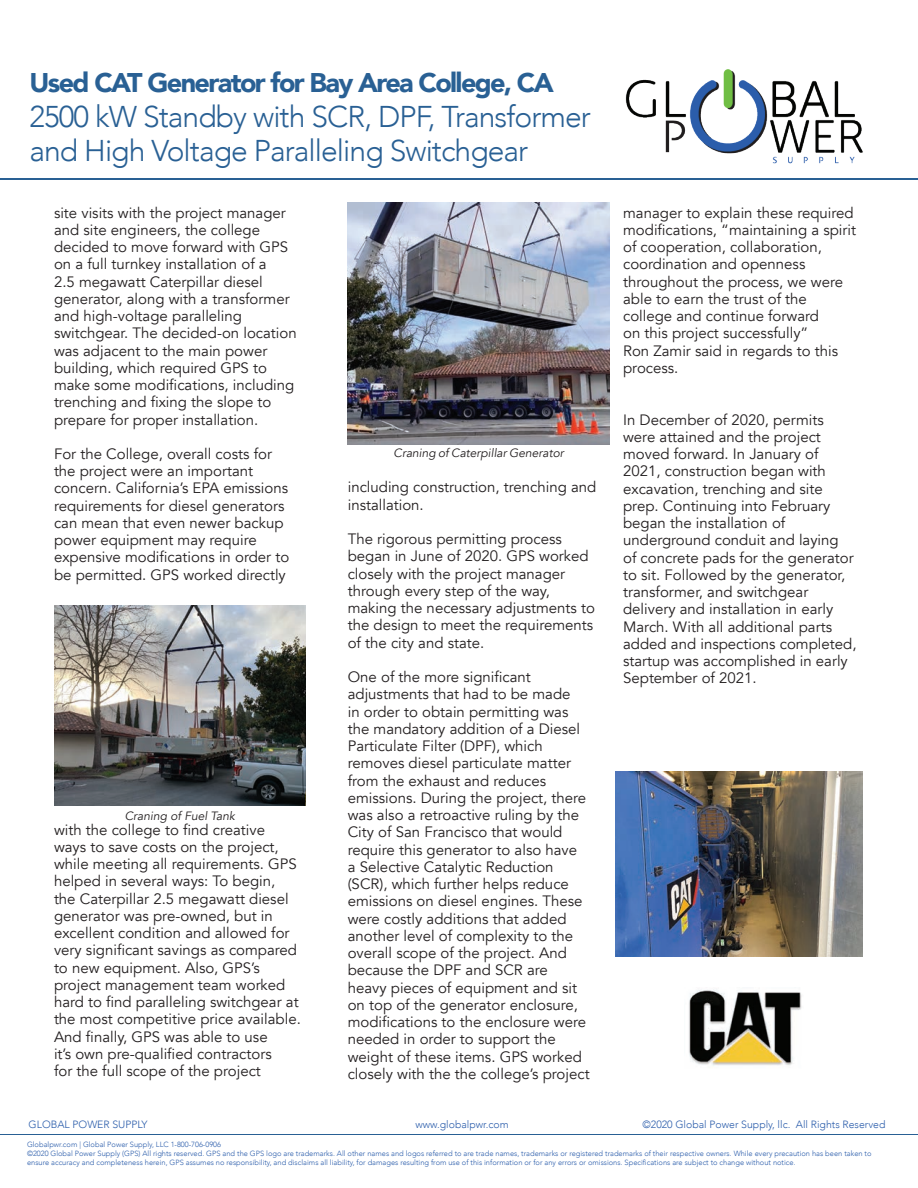
<style>
.page{position:relative;width:918px;height:1188px;background:#fff}
.page>*{position:absolute;margin:0;border:0;box-sizing:border-box;transform-origin:0 0}
.t1{font:300 30px/34.5px "Avenir";letter-spacing:-.03em;color:#296094}
.t2{font:900 27px "Avenir";letter-spacing:-.06em;color:#296094}
.t3{font:15px/17.2px "Avenir";color:#231f20}
.t4{font:italic 12px "Avenir";color:#231f20}
.t5{font:300 10.5px "Avenir";color:#2b5dab}
.t6{font:300 7.5px/9px "Avenir";color:#2b5dab}
</style>
<div class="page">
<img style="left:54px;top:606px;width:252px;height:199px">
<img style="left:348px;top:202px;width:262px;height:243px">
<img style="left:615px;top:771px;width:248px;height:186px">
<img style="left:689px;top:989px;width:113px;height:77px">
<hr style="left:0;top:1135px;width:918px;height:1px;background:#296094">
<img style="left:625px;top:69px;width:238px;height:95px">
<hr style="left:0;top:178px;width:918px;height:2px;background:#296094">
<h2 class="t2" style="left:29px;top:60px;width:526px">Used CAT Generator for Bay Area College, CA</h2>
<h1 class="t1" style="left:29px;top:99px;width:563px">2500 kW Standby with SCR, DPF, Transformer and High Voltage Paralleling Switchgear</h1>
<p class="t3" style="left:54px;top:204px;width:244px">site visits with the project manager and site engineers, the college decided to move forward with GPS on a full turnkey installation of a<br>2.5 megawatt Caterpillar diesel generator, along with a transformer and high-voltage paralleling switchgear. The decided-on location was adjacent to the main power building, which required GPS to make some modifications, including trenching and fixing the slope to prepare for proper installation.</p>
<p class="t3" style="left:54px;top:445px;width:237px">For the College, overall costs for the project were an important concern. California’s EPA emissions requirements for diesel generators can mean that even newer backup power equipment may require expensive modifications in order to be permitted. GPS worked directly</p>
<p class="t4" style="left:125px;top:809px;width:112px">Craning of Fuel Tank</p>
<p class="t3" style="left:54px;top:821px;width:248px">with the college to find creative ways to save costs on the project, while meeting all requirements. GPS helped in several ways: To begin,<br>the Caterpillar 2.5 megawatt diesel generator was pre-owned, but in excellent condition and allowed for very significant savings as compared to new equipment. Also, GPS’s project management team worked hard to find paralleling switchgear at the most competitive price available.<br>And finally, GPS was able to use<br>it’s own pre-qualified contractors<br>for the full scope of the project</p>
<p class="t4" style="left:394px;top:446px;width:172px">Craning of Caterpillar Generator</p>
<p class="t3" style="left:348px;top:479px;width:250px">including construction, trenching and installation.</p>
<p class="t3" style="left:348px;top:531px;width:249px">The rigorous permitting process began in June of 2020. GPS worked closely with the project manager through every step of the way, making the necessary adjustments to the design to meet the requirements of the city and state.</p>
<p class="t3" style="left:348px;top:669px;width:243px">One of the more significant adjustments that had to be made<br>in order to obtain permitting was the mandatory addition of a Diesel Particulate Filter (DPF), which removes diesel particulate matter from the exhaust and reduces emissions. During the project, there was also a retroactive ruling by the City of San Francisco that would require this generator to also have<br>a Selective Catalytic Reduction (SCR), which further helps reduce emissions on diesel engines. These were costly additions that added another level of complexity to the overall scope of the project. And because the DPF and SCR are heavy pieces of equipment and sit on top of the generator enclosure, modifications to the enclosure were needed in order to support the weight of these items. GPS worked closely with the the college’s project</p>
<p class="t3" style="left:623px;top:204px;width:234px">manager to explain these required modifications, “maintaining a spirit of cooperation, collaboration, coordination and openness throughout the process, we were able to earn the trust of the college and continue forward<br>on this project successfully”<br>Ron Zamir said in regards to this process.</p>
<p class="t3" style="left:623px;top:411px;width:235px">In December of 2020, permits were attained and the project moved forward. In January of<br>2021, construction began with excavation, trenching and site prep. Continuing into February began the installation of underground conduit and laying<br>of concrete pads for the generator to sit. Followed by the generator, transformer, and switchgear delivery and installation in early<br>March. With all additional parts added and inspections completed, startup was accomplished in early<br>September of 2021.</p>
<p class="t5" style="left:29px;top:1118px;width:121px">GLOBAL POWER SUPPLY</p>
<p class="t5" style="left:416px;top:1118px;width:95px">www.globalpwr.com</p>
<p class="t5" style="left:643px;top:1118px;width:245px">©2020 Global Power Supply, llc. All Rights Reserved</p>
<p class="t6" style="left:27px;top:1140px;width:846px">Globalpwr.com | Global Power Supply, LLC 1-800-706-0906<br>©2020 Global Power Supply (GPS) All rights reserved. GPS and the GPS logo are trademarks. All other names and logos referred to are trade names, trademarks or registered trademarks of their respective owners. While every precaution has been taken to ensure accuracy and completeness herein, GPS assumes no responsibility, and disclaims all liability, for damages resulting from use of this information or for any errors or omissions. Specifications are subject to change without notice.</p>
</div>
